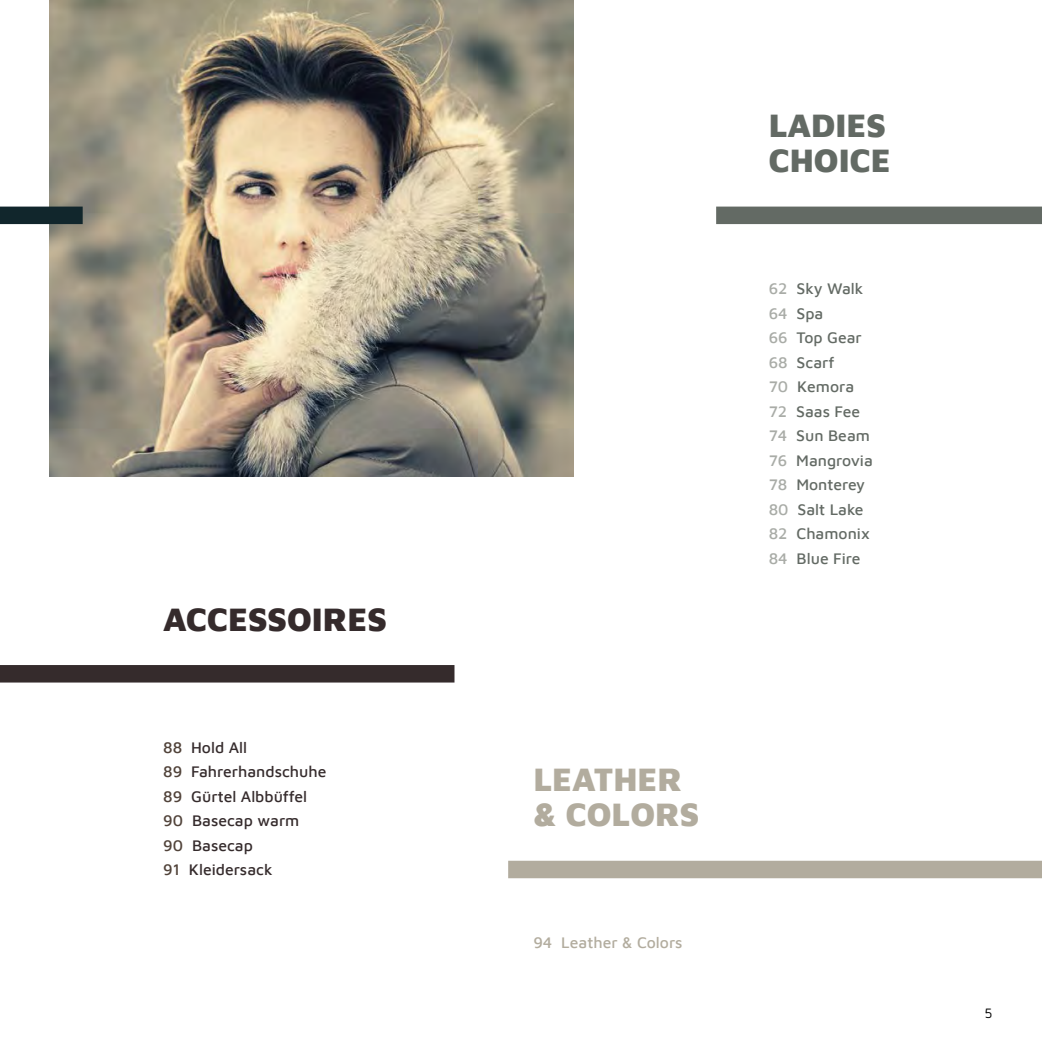
<style>
.page{position:relative;width:1042px;height:1042px;background:#fff}
.page>*{position:absolute;margin:0;border:0;box-sizing:border-box;transform-origin:0 0}
.t1{font:900 33.25px/35px "Maven Pro";color:#b2ac9e}
.t2{font:900 33.25px/35px "Maven Pro";color:#636a64}
.t3{font:900 33.25px "Maven Pro";color:#352b2c}
.t4{font:500 15.75px/24.5px "Maven Pro";color:#636a64}
.t5{font:500 15.75px/24.5px "Maven Pro";color:#352b2c}
.t6{font:500 15.75px "Maven Pro";color:#b2ac9e}
.t7{font:14px "Maven Pro";color:#000}
.s1{color:#51433a}
.s2{color:#a9aca7}
</style>
<div class="page">
<img style="left:50px;top:0;width:523px;height:476px">
<div style="left:0;top:207px;width:83px;height:17px;background:#11262c"></div>
<div style="left:0;top:665px;width:454px;height:17px;background:#352b2c"></div>
<div style="left:508px;top:861px;width:534px;height:17px;background:#b2ac9e"></div>
<div style="left:716px;top:207px;width:326px;height:17px;background:#636a64"></div>
<h1 class="t3" style="left:163px;top:595px;width:225px">ACCESSOIRES</h1>
<p class="t5" style="left:163px;top:734px;width:165px"><span class="s1">88</span> Hold All<br><span class="s1">89</span> Fahrerhandschuhe<br><span class="s1">89</span> Gürtel Albbüffel<br><span class="s1">90</span> Basecap warm<br><span class="s1">90</span> Basecap<br><span class="s1">91</span> Kleidersack</p>
<h1 class="t2" style="left:769px;top:106px;width:123px">LADIES<br>CHOICE</h1>
<p class="t4" style="left:769px;top:275px;width:106px"><span class="s2">62</span> Sky Walk<br><span class="s2">64</span> Spa<br><span class="s2">66</span> Top Gear<br><span class="s2">68</span> Scarf<br><span class="s2">70</span> Kemora<br><span class="s2">72</span> Saas Fee<br><span class="s2">74</span> Sun Beam<br><span class="s2">76</span> Mangrovia<br><span class="s2">78</span> Monterey<br><span class="s2">80</span> Salt Lake<br><span class="s2">82</span> Chamonix<br><span class="s2">84</span> Blue Fire</p>
<h1 class="t1" style="left:533px;top:760px;width:167px">LEATHER &amp; COLORS</h1>
<p class="t6" style="left:533px;top:932px;width:151px">94 Leather &amp; Colors</p>
<p class="t7" style="left:984px;top:1004px;width:9px">5</p>
</div>
